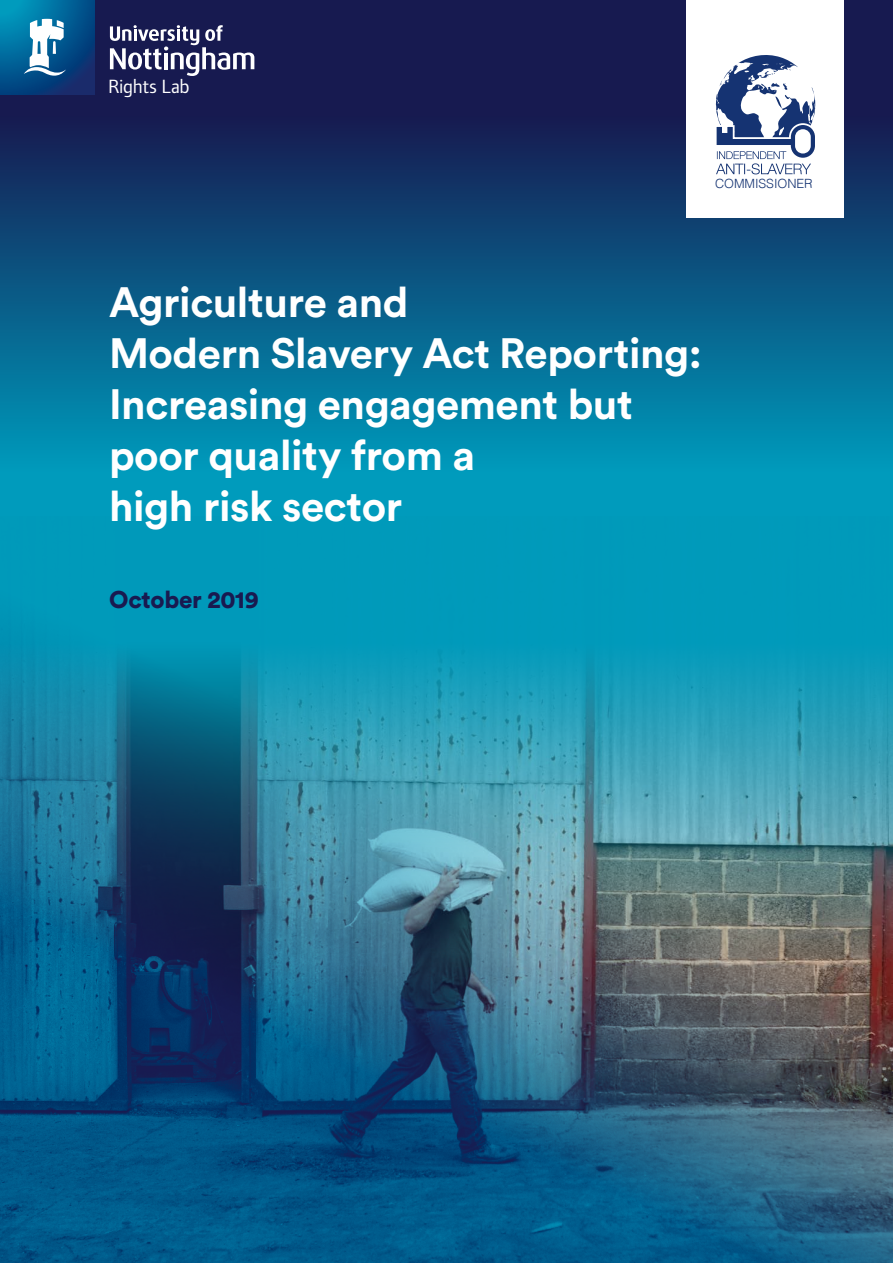
<style>
.page{position:relative;width:893px;height:1263px;background:#fff}
.page>*{position:absolute;margin:0;border:0;box-sizing:border-box;transform-origin:0 0}
.t1{font:700 42px/51px "Circular Pro";letter-spacing:-.01em;color:#fff}
.t2{font:900 24px "Circular Pro";letter-spacing:-.01em;color:#191a50}
.t3{font:19.8px "Foundry Form Sans";letter-spacing:-.01em;color:#fff}
.t4{font:300 12.75px "Helvetica";letter-spacing:-.005em;color:#153372}
</style>
<div class="page">
<img style="left:0;top:0;width:893px;height:1263px">
<div style="left:687px;top:0;width:157px;height:218px;background:#fff"></div>
<svg style="left:715px;top:55px;width:101px;height:119px"></svg>
<svg style="left:110px;top:25px;width:144px;height:51px"></svg>
<svg style="left:0;top:0;width:94px;height:94px;background:#03598f"></svg>
<svg style="left:24px;top:19px;width:42px;height:57px"></svg>
<p class="t3" style="left:108px;top:75px;width:83px">Rights Lab</p>
<p class="t4" style="left:715px;top:173px;width:99px">COMMISSIONER</p>
<p class="t1" style="left:109px;top:275px;width:594px">Agriculture and<br>Modern Slavery Act Reporting:<br>Increasing engagement but poor quality from a<br>high risk sector</p>
<p class="t2" style="left:109px;top:583px;width:151px">October 2019</p>
</div>
